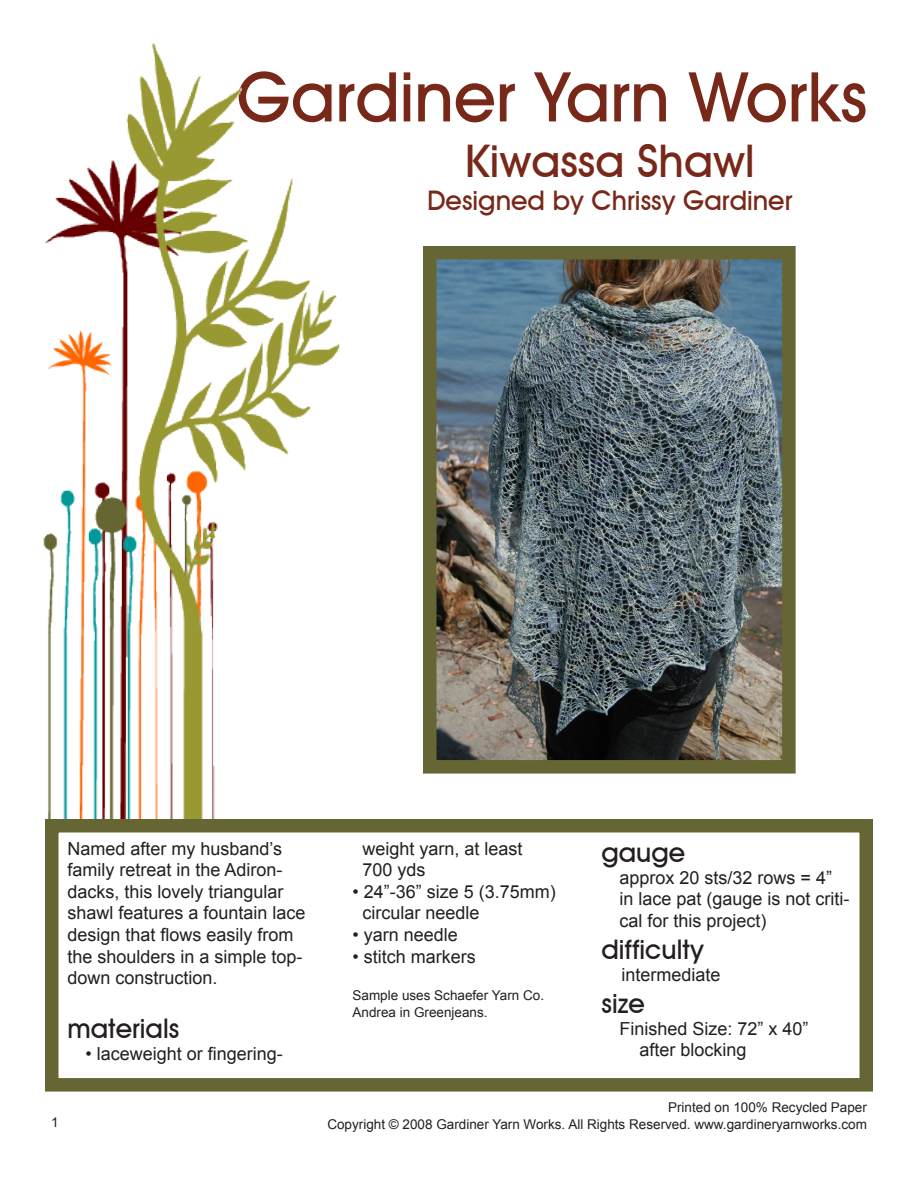
<style>
.page{position:relative;width:918px;height:1188px;background:#fff}
.page>*{position:absolute;margin:0;border:0;box-sizing:border-box;transform-origin:0 0}
.t1{font:500 69px "Avant Garde IT Cby BT";color:#782819}
.t2{font:500 45px "Avant Garde IT Cby BT";color:#782819}
.t3{font:500 27px "Avant Garde IT Cby BT";color:#231f20}
.t4{font:500 27px "Avant Garde IT Cby BT";color:#782819}
.t5{font:18px/21.6px "Arial";color:#231f20}
.t6{font:13.5px "Arial";color:#231f20}
</style>
<div class="page">
<img style="left:438px;top:261px;width:343px;height:498px">
<div style="left:423px;top:246px;width:373px;height:528px;border:14px solid #656633"></div>
<img style="left:44px;top:43px;width:296px;height:776px">
<div style="left:45px;top:819px;width:828px;height:273px;border:14px solid #656633"></div>
<p class="t1" style="left:237px;top:55px;width:632px">Gardiner Yarn Works</p>
<p class="t2" style="left:465px;top:134px;width:291px">Kiwassa Shawl</p>
<p class="t4" style="left:427px;top:184px;width:367px">Designed by Chrissy Gardiner</p>
<p class="t5" style="left:68px;top:838px;width:240px">Named after my husband’s family retreat in the Adiron&shy;dacks, this lovely triangular shawl features a fountain lace design that flows easily from the shoulders in a simple top&shy;down construction.</p>
<p class="t3" style="left:68px;top:1012px;width:113px">materials</p>
<p class="t5" style="left:86px;top:1043px;width:199px">• laceweight or fingering-</p>
<p class="t5" style="left:363px;top:838px;width:162px">weight yarn, at least</p>
<p class="t5" style="left:363px;top:859px;width:65px">700 yds</p>
<p class="t5" style="left:352px;top:881px;width:205px">• 24”-36” size 5 (3.75mm)</p>
<p class="t5" style="left:363px;top:902px;width:119px">circular needle</p>
<p class="t5" style="left:352px;top:924px;width:107px">• yarn needle</p>
<p class="t5" style="left:352px;top:946px;width:125px">• stitch markers</p>
<p class="t6" style="left:352px;top:987px;width:193px">Sample uses Schaefer Yarn Co.</p>
<p class="t6" style="left:352px;top:1003px;width:137px">Andrea in Greenjeans.</p>
<p class="t3" style="left:602px;top:836px;width:85px">gauge</p>
<p class="t5" style="left:620px;top:867px;width:232px">approx 20 sts/32 rows = 4” in lace pat (gauge is not criti&shy;cal for this project)</p>
<p class="t3" style="left:602px;top:933px;width:104px">difficulty</p>
<p class="t5" style="left:622px;top:964px;width:101px">intermediate</p>
<p class="t3" style="left:602px;top:987px;width:45px">size</p>
<p class="t5" style="left:620px;top:1018px;width:191px">Finished Size: 72” x 40”</p>
<p class="t5" style="left:640px;top:1039px;width:109px">after blocking</p>
<p class="t6" style="left:668px;top:1099px;width:200px">Printed on 100% Recycled Paper</p>
<p class="t6" style="left:327px;top:1115px;width:541px">Copyright © 2008 Gardiner Yarn Works. All Rights Reserved. www.gardineryarnworks.com</p>
</div>
